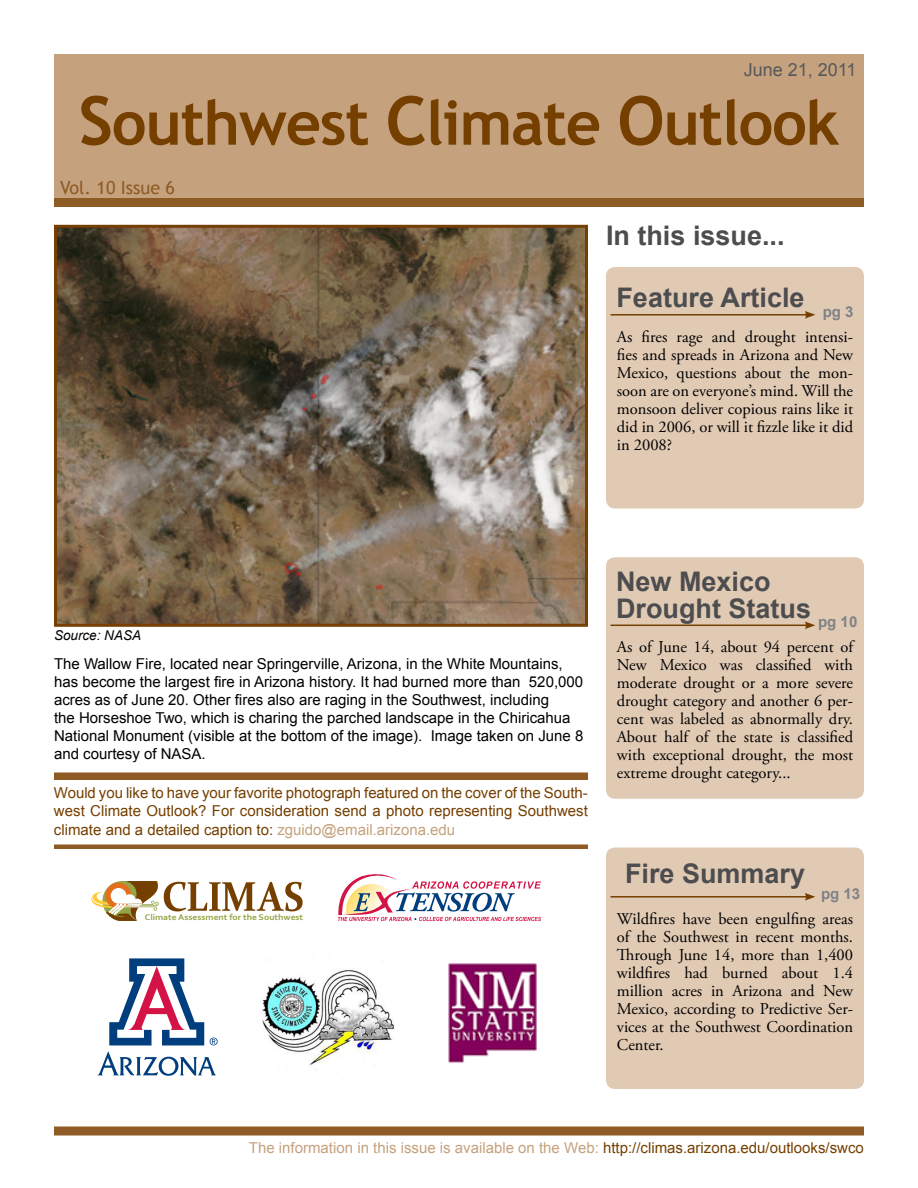
<style>
.page{position:relative;width:918px;height:1188px;background:#fff}
.page>*{position:absolute;margin:0;border:0;box-sizing:border-box;transform-origin:0 0}
.t1{font:700 61.5px "Trebuchet MS";letter-spacing:-.02em;color:#753f00}
.t2{font:700 27px/27px "Arial";color:#4d4d4f}
.t3{font:18px "Trebuchet MS";color:#8e5b24}
.t4{font:18px "Arial";color:#58595b}
.t5{font:16.5px/18px "Adobe Garamond Pro";color:#000;text-align:justify}
.t6{font:15px/18px "Arial";color:#000}
.t7{font:15px/18.8px "Arial";color:#753f00;text-align:justify}
.t8{font:15px "Arial";color:#c5a17d}
.t9{font:700 15px "Arial";color:#808285}
.t10{font:italic 13.5px "Arial";color:#000}
.t11{font:700 8.7px "Corbel";color:#94a545;scale:1.1 1}
.s1{font-size:67.5px}
.s2{color:#c5a17d}
.s3{color:#753f00}
</style>
<div class="page">
<div style="left:54px;top:54px;width:810px;height:144px;background:#c5a17d"></div>
<div style="left:606px;top:557px;width:258px;height:242px;background:#e1cab4;border-radius:9px"></div>
<div style="left:606px;top:267px;width:258px;height:241px;background:#e1cab4;border-radius:9px"></div>
<div style="left:606px;top:848px;width:258px;height:241px;background:#e1cab4;border-radius:9px"></div>
<div style="left:54px;top:198px;width:810px;height:9px;background:#8e5b24"></div>
<svg style="left:91px;top:881px;width:212px;height:40px"></svg>
<svg style="left:338px;top:874px;width:203px;height:47px"></svg>
<div style="left:54px;top:1126px;width:810px;height:10px;background:#8e5b24;border:2px solid #8e5b24"></div>
<img style="left:448px;top:963px;width:89px;height:101px">
<img style="left:262px;top:970px;width:133px;height:103px">
<svg style="left:98px;top:958px;width:120px;height:118px"></svg>
<img style="left:58px;top:229px;width:526px;height:394px">
<div style="left:54px;top:225px;width:534px;height:402px;border:3px solid #753f00"></div>
<svg style="left:54px;top:844px;width:534px;height:5px;background:#996b39"></svg>
<hr style="left:610px;top:625px;width:197px;height:1px;background:#753f00">
<svg style="left:805px;top:621px;width:10px;height:8px"></svg>
<hr style="left:610px;top:314px;width:197px;height:2px;background:#753f00">
<svg style="left:805px;top:311px;width:10px;height:8px"></svg>
<hr style="left:610px;top:896px;width:197px;height:2px;background:#753f00">
<svg style="left:805px;top:893px;width:10px;height:8px"></svg>
<div style="left:54px;top:772px;width:534px;height:8px;background:#8e5b24;border:2px solid #8e5b24"></div>
<p class="t4" style="left:744px;top:58px;width:114px">June 21, 2011</p>
<h1 class="t1" style="left:79px;top:84px;width:762px"><span class="s1">S</span>outhwest <span class="s1">C</span>limate <span class="s1">O</span>utlook</h1>
<p class="t3" style="left:60px;top:177px;width:116px">Vol. 10 Issue 6</p>
<h2 class="t2" style="left:606px;top:222px;width:180px">In this issue...</h2>
<h2 class="t2" style="left:616px;top:284px;width:239px">Feature Article <sub>pg</sub> <sub>3</sub></h2>
<p class="t5" style="left:617px;top:328px;width:238px">As fires rage and drought intensi&shy;fies and spreads in Arizona and New Mexico, questions about the mon&shy;soon are on everyone’s mind. Will the monsoon deliver copious rains like it did in 2006, or will it fizzle like it did in 2008?</p>
<p class="t10" style="left:54px;top:626px;width:89px">Source: NASA</p>
<p class="t6" style="left:54px;top:655px;width:531px">The Wallow Fire, located near Springerville, Arizona, in the White Mountains, has become the largest fire in Arizona history. It had burned more than 520,000 acres as of June 20. Other fires also are raging in the Southwest, including<br>the Horseshoe Two, which is charing the parched landscape in the Chiricahua National Monument (visible at the bottom of the image). Image taken on June 8 and courtesy of NASA.</p>
<p class="t7" style="left:54px;top:783px;width:535px">Would you like to have your favorite photograph featured on the cover of the South&shy;west Climate Outlook? For consideration send a photo representing Southwest climate and a detailed caption to: <span class="s2">zguido@email.arizona.edu</span></p>
<p class="t11" style="left:145px;top:912px;width:145px">Climate Assessment for the Southwest</p>
<h2 class="t2" style="left:616px;top:569px;width:196px">New Mexico<br>Drought Status</h2>
<p class="t9" style="left:818px;top:612px;width:41px">pg 10</p>
<p class="t5" style="left:617px;top:638px;width:238px">As of June 14, about 94 percent of New Mexico was classified with moderate drought or a more severe drought category and another 6 per&shy;cent was labeled as abnormally dry.<br>About half of the state is classified with exceptional drought, the most extreme drought category...</p>
<h2 class="t2" style="left:625px;top:861px;width:182px">Fire Summary</h2>
<p class="t9" style="left:821px;top:884px;width:41px">pg 13</p>
<p class="t5" style="left:617px;top:911px;width:238px">Wildfires have been engulfing areas of the Southwest in recent months.<br>Through June 14, more than 1,400 wildfires had burned about 1.4 million acres in Arizona and New Mexico, according to Predictive Ser&shy;vices at the Southwest Coordination Center.</p>
<p class="t8" style="left:249px;top:1138px;width:617px">The information in this issue is available on the Web: <span class="s3">http://climas.arizona.edu/outlooks/swco</span></p>
</div>
